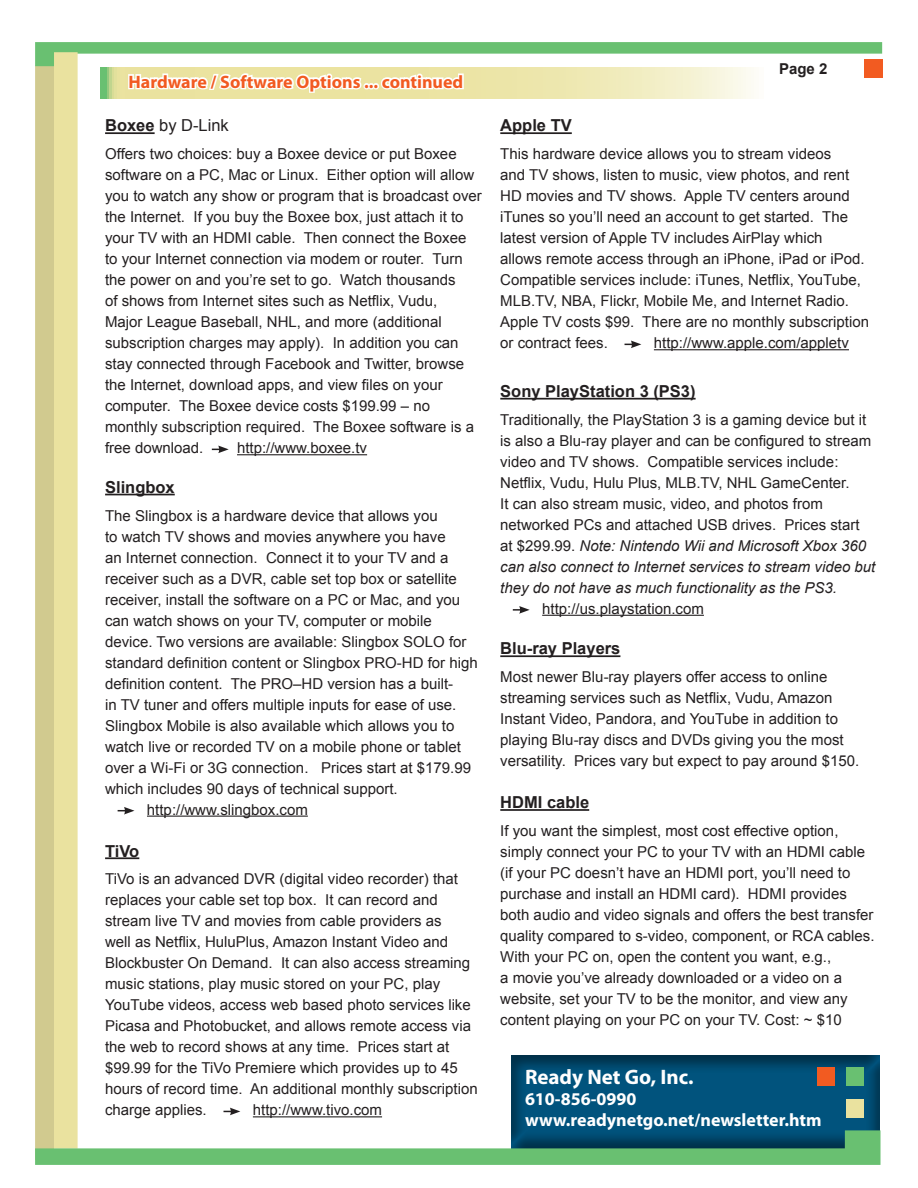
<style>
.page{position:relative;width:918px;height:1188px;background:#fff}
.page>*{position:absolute;margin:0;border:0;box-sizing:border-box;transform-origin:0 0}
.t1{font:700 21px "Myriad Pro";color:#fff}
.t2{font:700 18px/21px "Myriad Pro";color:#fff}
.Body{font:700 18px "Myriad Pro";color:#f25b21}
.t3{font:700 16.5px "Arial";color:#231f20}
.t4{font:16.5px "Arial";color:#231f20}
.t5{font:15px/21px "Arial";color:#231f20}
.t6{font:italic 15px "Arial";color:#231f20}
.Headline{font:700 15px "Arial";color:#231f20}
.s1{font-weight:700}
.s2{font-style:normal}
</style>
<div class="page">
<div style="left:35px;top:66px;width:19px;height:1094px;background:#d1ca8f"></div>
<div style="left:54px;top:52px;width:24px;height:1097px;background:#eae29f"></div>
<div style="left:864px;top:59px;width:19px;height:19px;background:#f25b21"></div>
<div style="left:509px;top:1053px;width:372px;height:97px;background:#231f20;opacity:.5"></div>
<div style="left:847px;top:1067px;width:17px;height:19px;background:#69c071"></div>
<div style="left:847px;top:1099px;width:17px;height:19px;background:#eae29f"></div>
<div style="left:818px;top:1067px;width:17px;height:19px;background:#f25b21"></div>
<svg style="left:35px;top:1130px;width:845px;height:35px"></svg>
<svg style="left:35px;top:42px;width:847px;height:130px"></svg>
<hr style="left:105px;top:132px;width:50px;height:2px;background:#231f20">
<hr style="left:237px;top:454px;width:130px;height:1px;background:#231f20">
<hr style="left:105px;top:494px;width:70px;height:1px;background:#231f20">
<hr style="left:147px;top:816px;width:161px;height:1px;background:#231f20">
<hr style="left:105px;top:857px;width:34px;height:2px;background:#231f20">
<hr style="left:253px;top:1116px;width:129px;height:1px;background:#231f20">
<svg style="left:212px;top:446px;width:17px;height:7px"></svg>
<svg style="left:118px;top:807px;width:16px;height:8px"></svg>
<svg style="left:224px;top:1108px;width:16px;height:7px"></svg>
<hr style="left:500px;top:132px;width:72px;height:2px;background:#231f20">
<hr style="left:654px;top:349px;width:195px;height:1px;background:#231f20">
<hr style="left:500px;top:398px;width:196px;height:2px;background:#231f20">
<hr style="left:542px;top:615px;width:162px;height:1px;background:#231f20">
<hr style="left:500px;top:655px;width:120px;height:2px;background:#231f20">
<hr style="left:500px;top:809px;width:89px;height:2px;background:#231f20">
<svg style="left:625px;top:341px;width:16px;height:7px"></svg>
<svg style="left:513px;top:606px;width:17px;height:8px"></svg>
<p class="Body" style="left:128px;top:70px;width:336px">Hardware / Software Options ... continued</p>
<p class="t4" style="left:105px;top:115px;width:125px"><span class="s1">Boxee</span> by D-Link</p>
<p class="t5" style="left:105px;top:144px;width:378px">Offers two choices: buy a Boxee device or put Boxee software on a PC, Mac or Linux. Either option will allow you to watch any show or program that is broadcast over the Internet. If you buy the Boxee box, just attach it to your TV with an HDMI cable. Then connect the Boxee to your Internet connection via modem or router. Turn the power on and you’re set to go. Watch thousands<br>of shows from Internet sites such as Netflix, Vudu,<br>Major League Baseball, NHL, and more (additional subscription charges may apply). In addition you can stay connected through Facebook and Twitter, browse the Internet, download apps, and view files on your computer. The Boxee device costs $199.99 – no monthly subscription required. The Boxee software is a free download.</p>
<p class="t5" style="left:237px;top:438px;width:132px">http://www.boxee.tv</p>
<p class="t3" style="left:105px;top:476px;width:71px">Slingbox</p>
<p class="t5" style="left:105px;top:505px;width:334px">The Slingbox is a hardware device that allows you</p>
<p class="t5" style="left:105px;top:526px;width:342px">to watch TV shows and movies anywhere you have</p>
<p class="t5" style="left:105px;top:547px;width:345px">an Internet connection. Connect it to your TV and a</p>
<p class="t5" style="left:105px;top:568px;width:353px">receiver such as a DVR, cable set top box or satellite</p>
<p class="t5" style="left:105px;top:589px;width:357px">receiver, install the software on a PC or Mac, and you</p>
<p class="t5" style="left:105px;top:610px;width:328px">can watch shows on your TV, computer or mobile</p>
<p class="t5" style="left:105px;top:631px;width:363px">device. Two versions are available: Slingbox SOLO for</p>
<p class="t5" style="left:105px;top:652px;width:374px">standard definition content or Slingbox PRO-HD for high</p>
<p class="t5" style="left:105px;top:673px;width:350px">definition content. The PRO–HD version has a built-</p>
<p class="t5" style="left:105px;top:694px;width:353px">in TV tuner and offers multiple inputs for ease of use.</p>
<p class="t5" style="left:105px;top:715px;width:351px">Slingbox Mobile is also available which allows you to</p>
<p class="t5" style="left:105px;top:736px;width:357px">watch live or recorded TV on a mobile phone or tablet</p>
<p class="t5" style="left:105px;top:757px;width:367px">over a Wi-Fi or 3G connection. Prices start at $179.99</p>
<p class="t5" style="left:105px;top:778px;width:294px">which includes 90 days of technical support.</p>
<p class="t5" style="left:147px;top:799px;width:162px">http://www.slingbox.com</p>
<p class="t3" style="left:105px;top:840px;width:36px">TiVo</p>
<p class="t5" style="left:105px;top:869px;width:374px">TiVo is an advanced DVR (digital video recorder) that replaces your cable set top box. It can record and stream live TV and movies from cable providers as<br>well as Netflix, HuluPlus, Amazon Instant Video and Blockbuster On Demand. It can also access streaming music stations, play music stored on your PC, play YouTube videos, access web based photo services like Picasa and Photobucket, and allows remote access via the web to record shows at any time. Prices start at $99.99 for the TiVo Premiere which provides up to 45 hours of record time. An additional monthly subscription charge applies.</p>
<p class="t5" style="left:253px;top:1100px;width:131px">http://www.tivo.com</p>
<p class="Headline" style="left:779px;top:59px;width:50px">Page 2</p>
<p class="t3" style="left:500px;top:115px;width:73px">Apple TV</p>
<p class="t5" style="left:500px;top:144px;width:370px">This hardware device allows you to stream videos<br>and TV shows, listen to music, view photos, and rent HD movies and TV shows. Apple TV centers around iTunes so you’ll need an account to get started. The latest version of Apple TV includes AirPlay which<br>allows remote access through an iPhone, iPad or iPod.<br>Compatible services include: iTunes, Netflix, YouTube, MLB.TV, NBA, Flickr, Mobile Me, and Internet Radio.<br>Apple TV costs $99. There are no monthly subscription or contract fees.</p>
<p class="t5" style="left:654px;top:333px;width:197px">http://www.apple.com/appletv</p>
<p class="t3" style="left:500px;top:380px;width:197px">Sony PlayStation 3 (PS3)</p>
<p class="t5" style="left:500px;top:409px;width:368px">Traditionally, the PlayStation 3 is a gaming device but it</p>
<p class="t5" style="left:500px;top:430px;width:372px">is also a Blu-ray player and can be configured to stream</p>
<p class="t5" style="left:500px;top:451px;width:340px">video and TV shows. Compatible services include:</p>
<p class="t5" style="left:500px;top:472px;width:351px">Netflix, Vudu, Hulu Plus, MLB.TV, NHL GameCenter.</p>
<p class="t5" style="left:500px;top:493px;width:324px">It can also stream music, video, and photos from</p>
<p class="t5" style="left:500px;top:514px;width:361px">networked PCs and attached USB drives. Prices start</p>
<p class="t6" style="left:500px;top:536px;width:367px"><span class="s2">at $299.99.</span> Note: Nintendo Wii and Microsoft Xbox 360</p>
<p class="t6" style="left:500px;top:557px;width:377px">can also connect to Internet services to stream video but</p>
<p class="t6" style="left:500px;top:578px;width:338px">they do not have as much functionality as the PS3.</p>
<p class="t5" style="left:542px;top:598px;width:163px">http://us.playstation.com</p>
<p class="t3" style="left:500px;top:638px;width:122px">Blu-ray Players</p>
<p class="t5" style="left:500px;top:667px;width:361px">Most newer Blu-ray players offer access to online streaming services such as Netflix, Vudu, Amazon Instant Video, Pandora, and YouTube in addition to playing Blu-ray discs and DVDs giving you the most versatility. Prices vary but expect to pay around $150.</p>
<p class="t3" style="left:500px;top:792px;width:90px">HDMI cable</p>
<p class="t5" style="left:500px;top:820px;width:376px">If you want the simplest, most cost effective option, simply connect your PC to your TV with an HDMI cable (if your PC doesn’t have an HDMI port, you’ll need to purchase and install an HDMI card). HDMI provides both audio and video signals and offers the best transfer quality compared to s-video, component, or RCA cables.<br>With your PC on, open the content you want, e.g.,<br>a movie you’ve already downloaded or a video on a website, set your TV to be the monitor, and view any content playing on your PC on your TV. Cost: ~ $10</p>
<h1 class="t1" style="left:525px;top:1064px;width:170px">Ready Net Go, Inc.</h1>
<p class="t2" style="left:525px;top:1088px;width:298px">610-856-0990 www.readynetgo.net/newsletter.htm</p>
</div>
